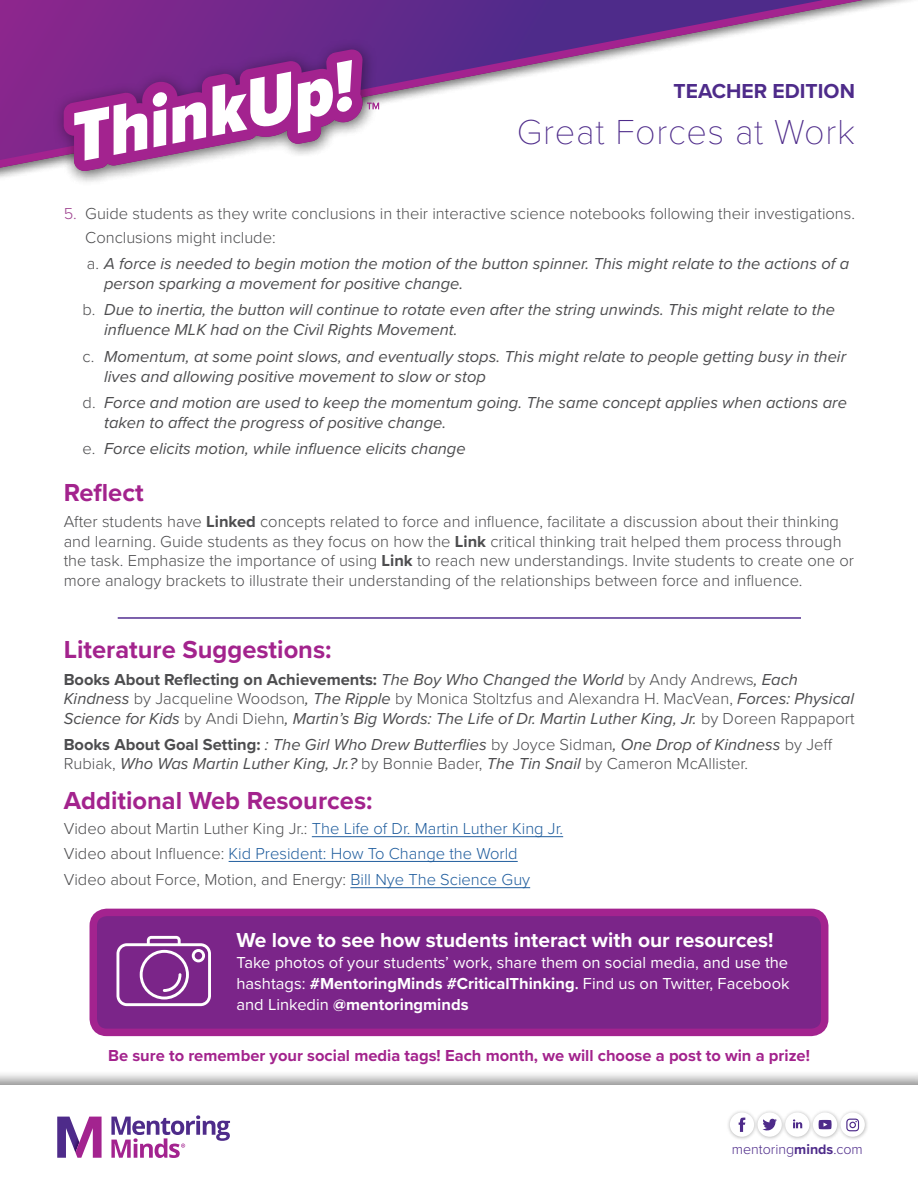
<style>
.page{position:relative;width:918px;height:1188px;background:#fff}
.page>*{position:absolute;margin:0;border:0;box-sizing:border-box;transform-origin:0 0}
.t1{font:100 36px "Proxima Nova T";letter-spacing:.02em;color:#4e2b8a}
.t2{font:700 25.5px "Proxima Nova";color:#a3238d}
.t3{font:700 21px "Proxima Nova";color:#fff}
.t4{font:700 21px "Proxima Nova";color:#4e2b8a}
.t5{font:italic 16.5px/19.8px "Proxima Nova";color:#4d4d4f}
.t6{font:300 16.5px/19.5px "Proxima Nova";color:#4d4d4f}
.t7{font:16.5px/21px "Proxima Nova";color:#fff;text-align:justify}
.t8{font:300 16.5px/24.8px "Proxima Nova";color:#215e9e}
.t9{font:700 16.5px "Proxima Nova";color:#a3238d}
.t10{font:300 14.25px "Proxima Nova";color:#4e2b8a}
.s1{color:#9f4490}
.s2{font-weight:300;font-style:normal}
.s3{font-weight:700}
.s4{font-weight:700;font-style:normal}
.s5{color:#4d4d4f}
.s6{color:#215e9e}
.s7{font-weight:600}
</style>
<div class="page">
<div style="left:93px;top:912px;width:732px;height:120px;background:#7b2589;border-radius:14px"></div>
<div style="left:90px;top:909px;width:738px;height:127px;border:8px solid #a3238f;border-radius:14px"></div>
<hr style="left:118px;top:617px;width:683px;height:2px;background:#522e91">
<hr style="left:312px;top:836px;width:251px;height:1px;background:#215e9e">
<hr style="left:229px;top:861px;width:289px;height:1px;background:#215e9e">
<hr style="left:350px;top:887px;width:180px;height:1px;background:#215e9e">
<svg style="left:0;top:0;width:911px;height:176px"></svg>
<div style="left:52px;top:39px;width:326px;height:147px;background:#000;opacity:.4"></div>
<svg style="left:64px;top:49px;width:315px;height:122px"></svg>
<svg style="left:117px;top:936px;width:94px;height:70px"></svg>
<div style="left:0;top:1070px;width:918px;height:118px;background:#000;opacity:.3"></div>
<div style="left:0;top:1085px;width:918px;height:103px;background:#fff"></div>
<div style="left:727px;top:1109px;width:143px;height:33px;background:#000;opacity:.3"></div>
<div style="left:758px;top:1112px;width:24px;height:25px;background:#fff;border-radius:50%"></div>
<svg style="left:762px;top:1119px;width:15px;height:12px"></svg>
<div style="left:730px;top:1112px;width:24px;height:25px;background:#fff;border-radius:50%"></div>
<svg style="left:739px;top:1117px;width:6px;height:15px"></svg>
<div style="left:785px;top:1112px;width:24px;height:25px;background:#fff;border-radius:50%"></div>
<svg style="left:793px;top:1119px;width:9px;height:9px"></svg>
<div style="left:841px;top:1112px;width:24px;height:25px;background:#fff;border-radius:50%"></div>
<svg style="left:846px;top:1119px;width:13px;height:12px"></svg>
<div style="left:813px;top:1112px;width:24px;height:25px;background:#fff;border-radius:50%"></div>
<svg style="left:819px;top:1120px;width:13px;height:9px"></svg>
<svg style="left:111px;top:1115px;width:119px;height:43px"></svg>
<svg style="left:57px;top:1117px;width:45px;height:41px"></svg>
<p class="t4" style="left:674px;top:76px;width:183px">TEACHER EDITION</p>
<h1 class="t1" style="left:517px;top:105px;width:340px">Great Forces at Work</h1>
<p class="t6" style="left:85px;top:200px;width:771px;line-height:24px;text-indent:-22px"><span class="s1">5.</span> Guide students as they write conclusions in their interactive science notebooks following their investigations.<br>Conclusions might include:</p>
<p class="t5" style="left:104px;top:253px;width:746px;text-indent:-17px"><span class="s2">a.</span> A force is needed to begin motion the motion of the button spinner. This might relate to the actions of a person sparking a movement for positive change.</p>
<p class="t5" style="left:104px;top:299px;width:732px;text-indent:-22px"><span class="s2">b.</span> Due to inertia, the button will continue to rotate even after the string unwinds. This might relate to the influence MLK had on the Civil Rights Movement.</p>
<p class="t5" style="left:104px;top:346px;width:743px;text-indent:-22px"><span class="s2">c.</span> Momentum, at some point slows, and eventually stops. This might relate to people getting busy in their lives and allowing positive movement to slow or stop</p>
<p class="t5" style="left:104px;top:392px;width:744px;text-indent:-22px"><span class="s2">d.</span> Force and motion are used to keep the momentum going. The same concept applies when actions are taken to affect the progress of positive change.</p>
<p class="t5" style="left:83px;top:438px;width:385px"><span class="s2">e.</span> Force elicits motion, while influence elicits change</p>
<h2 class="t2" style="left:64px;top:473px;width:81px">Reflect</h2>
<p class="t6" style="left:64px;top:511px;width:792px">After students have <span class="s3">Linked</span> concepts related to force and influence, facilitate a discussion about their thinking and learning. Guide students as they focus on how the <span class="s3">Link</span> critical thinking trait helped them process through the task. Emphasize the importance of using <span class="s3">Link</span> to reach new understandings. Invite students to create one or more analogy brackets to illustrate their understanding of the relationships between force and influence.</p>
<h2 class="t2" style="left:64px;top:631px;width:269px">Literature Suggestions:</h2>
<p class="t5" style="left:64px;top:669px;width:792px"><span class="s4">Books About Reflecting on Achievements:</span> The Boy Who Changed the World <span class="s2">by Andy Andrews</span>, Each<br>Kindness <span class="s2">by Jacqueline Woodson</span>, The Ripple <span class="s2">by Monica Stoltzfus and Alexandra H. MacVean,</span> Forces: Physical<br>Science for Kids <span class="s2">by Andi Diehn</span>, Martin’s Big Words: The Life of Dr. Martin Luther King, Jr. <span class="s2">by Doreen Rappaport</span></p>
<p class="t5" style="left:64px;top:734px;width:770px"><span class="s4">Books About Goal Setting:</span> : The Girl Who Drew Butterflies <span class="s2">by Joyce Sidman</span>, One Drop of Kindness <span class="s2">by Jeff<br>Rubiak,</span> Who Was Martin Luther King, Jr.? <span class="s2">by Bonnie Bader,</span> The Tin Snail <span class="s2">by Cameron McAllister.</span></p>
<h2 class="t2" style="left:64px;top:782px;width:310px">Additional Web Resources:</h2>
<p class="t8" style="left:64px;top:815px;width:501px"><span class="s5">Video about Martin Luther King Jr.:</span> The Life of Dr. Martin Luther King Jr.<br><span class="s5">Video about Influence:</span> Kid President: How To Change the World</p>
<p class="t6" style="left:64px;top:869px;width:468px">Video about Force, Motion, and Energy: <span class="s6">Bill Nye The Science Guy</span></p>
<p class="t3" style="left:237px;top:925px;width:539px">We love to see how students interact with our resources!</p>
<p class="t7" style="left:237px;top:952px;width:555px">Take photos of your students’ work, share them on social media, and use the hashtags: <span class="s3">#MentoringMinds #CriticalThinking</span><span class="s7">.</span> Find us on Twitter, Facebook and Linkedin <span class="s3">@mentoringminds</span></p>
<p class="t9" style="left:108px;top:1043px;width:703px">Be sure to remember your social media tags! Each month, we will choose a post to win a prize!</p>
<p class="t10" style="left:732px;top:1139px;width:133px">mentoring<span class="s3">minds</span>.com</p>
</div>
